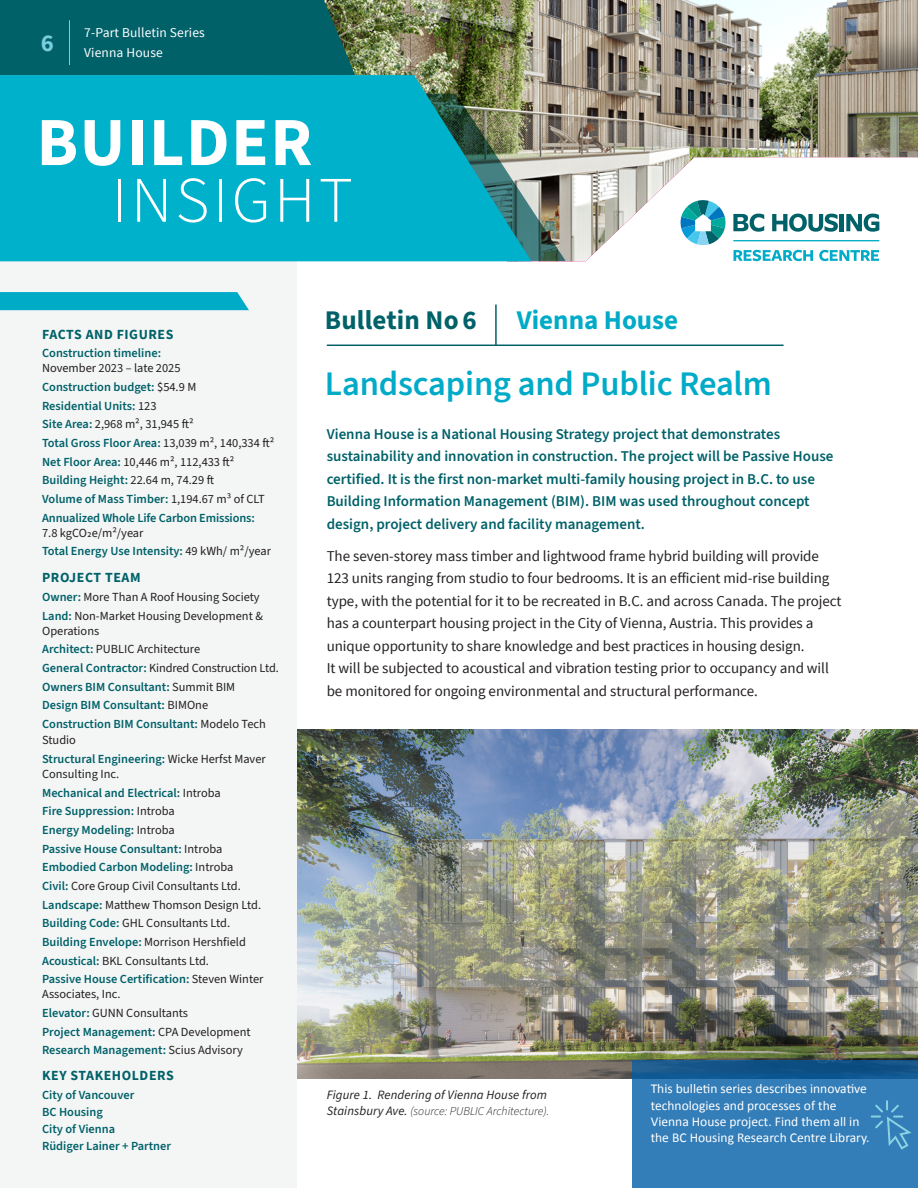
<style>
.page{position:relative;width:918px;height:1188px;background:#fff}
.page>*{position:absolute;margin:0;border:0;box-sizing:border-box;transform-origin:0 0}
.t1{font:700 68.85px "Source Sans 3";letter-spacing:.02em;color:#fff}
.t2{font:300 64.95px "Source Sans 3";letter-spacing:.05em;color:#fff}
._0_Title{font:600 34.5px "Source Sans 3";letter-spacing:-.005em;color:#00abc8}
._0_Title-2{font:700 27px "Source Sans 3";letter-spacing:.005em;color:#006169}
._0_Title-3{font:700 27px "Source Sans 3";color:#00abc8}
._0_Title-4{font:700 24.45px "Source Sans Pro";color:#7bcedf}
._1_Body{font:15px/22.5px "Source Sans Pro";letter-spacing:-.005em;color:#231f20}
._0_INTRO{font:600 15px/22.5px "Source Sans 3";color:#006169}
._3_body{font:700 13.8px "Source Sans Pro";letter-spacing:.04em;color:#006169}
._2_Facts_and_figures{font:700 13.8px "Source Sans Pro";letter-spacing:.04em;color:#006169}
.t3{font:13.5px/16.2px "Calibri";color:#fff}
._0_Title-5{font:13.5px "Source Sans Pro";letter-spacing:.01em;color:#fff}
._5_Photo_captions{font:italic 12.75px "Source Sans 3";letter-spacing:.01em;color:#231f20}
.sidebar_heads{font:600 12.3px/16.5px "Source Sans 3";color:#006169}
.sidebar_heads-2{font:12.3px/15px "Source Sans 3";color:#231f20}
._3_body-2{font:12.3px "Source Sans 3";color:#231f20}
._5_Photo_captions-2{font:italic 300 12px "Source Sans 3";color:#231f20}
.s1{font-weight:400;color:#231f20}
.s2{font-weight:600;color:#006169}
.s3{font-weight:400;font-size:12.75px}
</style>
<div class="page">
<div style="left:0;top:261px;width:297px;height:927px;background:#f4f5f5"></div>
<img style="left:355px;top:0;width:563px;height:261px">
<hr style="left:733px;top:240px;width:146px;height:1px;background:#00acc8">
<svg style="left:733px;top:214px;width:31px;height:18px"></svg>
<svg style="left:772px;top:214px;width:66px;height:18px"></svg>
<hr style="left:840px;top:214px;width:4px;height:17px;background:#006169">
<svg style="left:846px;top:214px;width:33px;height:18px"></svg>
<svg style="left:681px;top:200px;width:45px;height:45px"></svg>
<svg style="left:734px;top:250px;width:79px;height:11px"></svg>
<svg style="left:819px;top:250px;width:60px;height:11px"></svg>
<img style="left:531px;top:94px;width:35px;height:167px">
<svg style="left:0;top:75px;width:531px;height:186px;background:#0babc0"></svg>
<hr style="left:327px;top:345px;width:457px;height:1px;background:#006169">
<hr style="left:495px;top:305px;width:2px;height:40px;background:#006169">
<div style="left:0;top:0;width:355px;height:75px;background:#006169"></div>
<hr style="left:69px;top:20px;width:1px;height:45px;background:#7bcedf">
<svg style="left:0;top:292px;width:249px;height:18px;background:#06adc9"></svg>
<img style="left:297px;top:729px;width:621px;height:350px">
<svg style="left:632px;top:1061px;width:286px;height:127px;background:#2d76b1"></svg>
<svg style="left:871px;top:1100px;width:41px;height:50px;background:#408abe"></svg>
<p class="_0_Title-4" style="left:40px;top:27px;width:15px">6</p>
<p class="_0_Title-5" style="left:84px;top:24px;width:122px">7-Part Bulletin Series</p>
<p class="_0_Title-5" style="left:84px;top:44px;width:80px">Vienna House</p>
<p class="t1" style="left:37px;top:97px;width:277px">BUILDER</p>
<p class="t2" style="left:112px;top:161px;width:242px">INSIGHT</p>
<p class="_2_Facts_and_figures" style="left:42px;top:325px;width:133px">FACTS AND FIGURES</p>
<p class="sidebar_heads" style="left:42px;top:345px;width:121px">Construction timeline:</p>
<p class="_3_body-2" style="left:42px;top:361px;width:140px">November 2023 – late 2025</p>
<p class="sidebar_heads" style="left:42px;top:379px;width:156px">Construction budget: <span class="s1">$54.9 M</span></p>
<p class="sidebar_heads" style="left:42px;top:397px;width:116px">Residential Units: <span class="s1">123</span></p>
<p class="sidebar_heads-2" style="left:42px;top:417px;width:153px"><span class="s2">Site Area:</span> 2,968 m², 31,945 ft²</p>
<p class="sidebar_heads" style="left:42px;top:435px;width:234px">Total Gross Floor Area: <span class="s1">13,039 m², 140,334 ft²</span></p>
<p class="sidebar_heads-2" style="left:42px;top:454px;width:194px"><span class="s2">Net Floor Area:</span> 10,446 m², 112,433 ft²</p>
<p class="sidebar_heads" style="left:42px;top:472px;width:173px">Building Height: <span class="s1">22.64 m, 74.29 ft</span></p>
<p class="sidebar_heads" style="left:42px;top:491px;width:224px">Volume of Mass Timber: <span class="s1">1,194.67 m³ of CLT</span></p>
<p class="sidebar_heads" style="left:42px;top:509px;width:214px">Annualized Whole Life Carbon Emissions:</p>
<p class="_3_body-2" style="left:42px;top:525px;width:103px">7.8 kgCO2e/m²/year</p>
<p class="sidebar_heads" style="left:42px;top:543px;width:230px">Total Energy Use Intensity: <span class="s1">49 kWh/ m²/year</span></p>
<p class="_3_body" style="left:42px;top:568px;width:100px">PROJECT TEAM</p>
<p class="sidebar_heads-2" style="left:42px;top:589px;width:219px"><span class="s2">Owner:</span> More Than A Roof Housing Society</p>
<p class="sidebar_heads-2" style="left:42px;top:608px;width:222px"><span class="s2">Land:</span> Non-Market Housing Development &amp;<br>Operations</p>
<p class="sidebar_heads-2" style="left:42px;top:642px;width:160px"><span class="s2">Architect:</span> PUBLIC Architecture</p>
<p class="sidebar_heads-2" style="left:42px;top:660px;width:238px"><span class="s2">General Contractor:</span> Kindred Construction Ltd.</p>
<p class="sidebar_heads" style="left:42px;top:678px;width:195px">Owners BIM Consultant: <span class="s1">Summit BIM</span></p>
<p class="sidebar_heads" style="left:42px;top:697px;width:168px">Design BIM Consultant: <span class="s1">BIMOne</span></p>
<p class="sidebar_heads" style="left:42px;top:716px;width:225px">Construction BIM Consultant: <span class="s1">Modelo Tech<br>Studio</span></p>
<p class="sidebar_heads-2" style="left:42px;top:752px;width:225px"><span class="s2">Structural Engineering:</span> Wicke Herfst Maver<br>Consulting Inc.</p>
<p class="sidebar_heads" style="left:42px;top:784px;width:180px">Mechanical and Electrical: <span class="s1">Introba</span></p>
<p class="sidebar_heads" style="left:42px;top:803px;width:134px">Fire Suppression: <span class="s1">Introba</span></p>
<p class="sidebar_heads" style="left:42px;top:822px;width:134px">Energy Modeling: <span class="s1">Introba</span></p>
<p class="sidebar_heads" style="left:42px;top:840px;width:182px">Passive House Consultant: <span class="s1">Introba</span></p>
<p class="sidebar_heads" style="left:42px;top:859px;width:193px">Embodied Carbon Modeling: <span class="s1">Introba</span></p>
<p class="sidebar_heads-2" style="left:42px;top:878px;width:200px"><span class="s2">Civil:</span> Core Group Civil Consultants Ltd.</p>
<p class="sidebar_heads-2" style="left:42px;top:897px;width:221px"><span class="s2">Landscape:</span> Matthew Thomson Design Ltd.</p>
<p class="sidebar_heads-2" style="left:42px;top:916px;width:190px"><span class="s2">Building Code:</span> GHL Consultants Ltd.</p>
<p class="sidebar_heads-2" style="left:42px;top:934px;width:205px"><span class="s2">Building Envelope:</span> Morrison Hershfield</p>
<p class="sidebar_heads-2" style="left:42px;top:953px;width:168px"><span class="s2">Acoustical:</span> BKL Consultants Ltd.</p>
<p class="sidebar_heads-2" style="left:42px;top:972px;width:223px"><span class="s2">Passive House Certification:</span> Steven Winter<br>Associates, Inc.</p>
<p class="sidebar_heads-2" style="left:42px;top:1005px;width:147px"><span class="s2">Elevator:</span> GUNN Consultants</p>
<p class="sidebar_heads" style="left:42px;top:1023px;width:210px">Project Management: <span class="s1">CPA Development</span></p>
<p class="sidebar_heads" style="left:42px;top:1042px;width:202px">Research Management: <span class="s1">Scius Advisory</span></p>
<p class="_3_body" style="left:42px;top:1066px;width:133px">KEY STAKEHOLDERS</p>
<p class="sidebar_heads" style="left:42px;top:1086px;width:94px">City of Vancouver</p>
<p class="sidebar_heads" style="left:42px;top:1103px;width:62px">BC Housing</p>
<p class="sidebar_heads" style="left:42px;top:1120px;width:74px">City of Vienna</p>
<p class="sidebar_heads" style="left:42px;top:1138px;width:131px">Rüdiger Lainer + Partner</p>
<p class="_0_Title-2" style="left:325px;top:302px;width:153px">Bulletin No 6</p>
<p class="_0_Title-3" style="left:517px;top:302px;width:163px">Vienna House</p>
<p class="_0_Title" style="left:325px;top:361px;width:448px">Landscaping and Public Realm</p>
<p class="_0_INTRO" style="left:327px;top:422px;width:508px">Vienna House is a National Housing Strategy project that demonstrates sustainability and innovation in construction. The project will be Passive House certified. It is the first non-market multi-family housing project in B.C. to use Building Information Management (BIM). BIM was used throughout concept design, project delivery and facility management.</p>
<p class="_1_Body" style="left:327px;top:545px;width:516px">The seven-storey mass timber and lightwood frame hybrid building will provide 123 units ranging from studio to four bedrooms. It is an efficient mid-rise building type, with the potential for it to be recreated in B.C. and across Canada. The project has a counterpart housing project in the City of Vienna, Austria. This provides a unique opportunity to share knowledge and best practices in housing design.<br>It will be subjected to acoustical and vibration testing prior to occupancy and will be monitored for ongoing environmental and structural performance.</p>
<p class="_5_Photo_captions" style="left:327px;top:1087px;width:222px">Figure 1. Rendering of Vienna House from</p>
<p class="_5_Photo_captions-2" style="left:327px;top:1104px;width:224px"><span class="s3">Stainsbury Ave.</span> (source: PUBLIC Architecture).</p>
<p class="t3" style="left:651px;top:1080px;width:220px">This bulletin series describes innovative technologies and processes of the Vienna House project. Find them all in the BC Housing Research Centre Library.</p>
</div>
